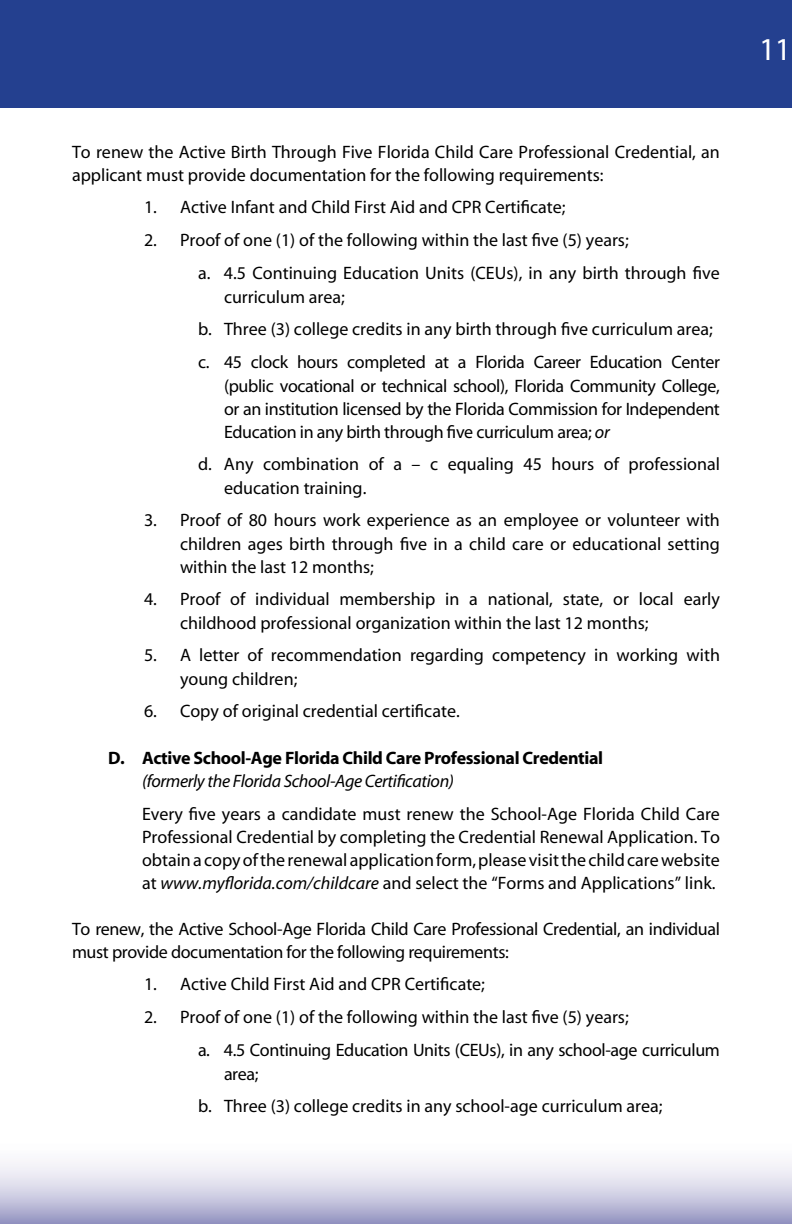
<style>
.page{position:relative;width:792px;height:1224px;background:#fff}
.page>*{position:absolute;margin:0;border:0;box-sizing:border-box;transform-origin:0 0}
.t1{font:32px "Myriad";color:#fff}
.t2{font:18px/23px "Myriad";color:#000}
.t3{font:18px/23px "Myriad";letter-spacing:-.02em;color:#000}
.t4{font:700 18px "Myriad";letter-spacing:-.02em;color:#000}
.t5{font:italic 18px "Myriad";letter-spacing:-.02em;color:#000}
.s1{font-style:italic}
</style>
<div class="page">
<div style="left:0;top:0;width:792px;height:108px;background:#24408f"></div>
<svg style="left:0;top:1162px;width:792px;height:62px;background:#cdcce2"></svg>
<p class="t2" style="left:72px;top:141px;width:649px">To renew the Active Birth Through Five Florida Child Care Professional Credential, an applicant must provide documentation for the following requirements:</p>
<p class="t2" style="left:144px;top:197px;width:423px">1. Active Infant and Child First Aid and CPR Certificate;</p>
<p class="t2" style="left:198px;top:225px;width:523px;line-height:33px;text-indent:-54px">2. Proof of one (1) of the following within the last five (5) years;<br>a. 4.5 Continuing Education Units (CEUs), in any birth through five</p>
<p class="t2" style="left:198px;top:281px;width:523px;line-height:33px;text-indent:26px">curriculum area;<br>b. Three (3) college credits in any birth through five curriculum area; c. 45 clock hours completed at a Florida Career Education Center</p>
<p class="t2" style="left:224px;top:375px;width:498px;text-align:justify">(public vocational or technical school), Florida Community College, or an institution licensed by the Florida Commission for Independent Education in any birth through five curriculum area; <span class="s1">or</span></p>
<p class="t2" style="left:224px;top:454px;width:498px;text-indent:-26px">d. Any combination of a – c equaling 45 hours of professional education training.</p>
<p class="t2" style="left:180px;top:510px;width:541px;text-align:justify;text-indent:-36px">3. Proof of 80 hours work experience as an employee or volunteer with children ages birth through five in a child care or educational setting within the last 12 months;</p>
<p class="t2" style="left:180px;top:589px;width:541px;text-indent:-36px">4. Proof of individual membership in a national, state, or local early childhood professional organization within the last 12 months;</p>
<p class="t2" style="left:180px;top:645px;width:542px;text-indent:-36px">5. A letter of recommendation regarding competency in working with young children;</p>
<p class="t2" style="left:144px;top:701px;width:317px">6. Copy of original credential certificate.</p>
<p class="t4" style="left:108px;top:748px;width:497px">D. Active School-Age Florida Child Care Professional Credential</p>
<p class="t5" style="left:142px;top:772px;width:314px">(formerly the Florida School-Age Certification)</p>
<p class="t2" style="left:142px;top:803px;width:579px;text-align:justify">Every five years a candidate must renew the School-Age Florida Child Care Professional Credential by completing the Credential Renewal Application. To obtain a copy of the renewal application form, please visit the child care website at <span class="s1">www.myflorida.com/childcare</span> and select the “Forms and Applications” link.</p>
<p class="t3" style="left:72px;top:918px;width:650px">To renew, the Active School-Age Florida Child Care Professional Credential, an individual must provide documentation for the following requirements:</p>
<p class="t2" style="left:144px;top:974px;width:343px">1. Active Child First Aid and CPR Certificate;</p>
<p class="t3" style="left:198px;top:1002px;width:523px;line-height:33px;text-indent:-54px">2. Proof of one (1) of the following within the last five (5) years;<br>a. 4.5 Continuing Education Units (CEUs), in any school-age curriculum</p>
<p class="t2" style="left:198px;top:1058px;width:466px;line-height:33px;text-indent:26px">area;<br>b. Three (3) college credits in any school-age curriculum area;</p>
<h1 class="t1" style="left:759px;top:33px;width:34px">11</h1>
</div>
